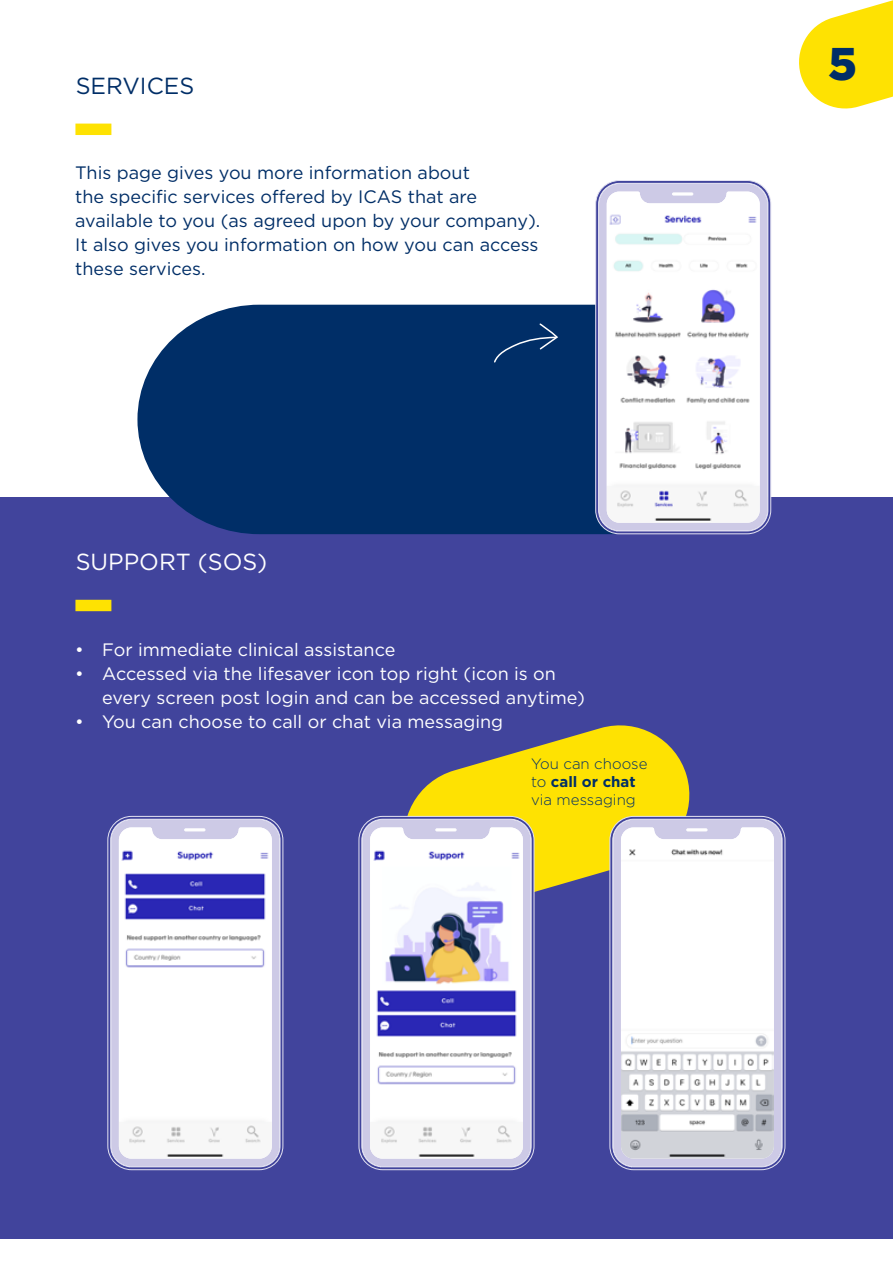
<style>
.page{position:relative;width:893px;height:1263px;background:#fff}
.page>*{position:absolute;margin:0;border:0;box-sizing:border-box;transform-origin:0 0}
.t1{font:900 45.9px "Gotham";color:#002e67}
.t2{font:23.25px "Gotham";color:#fff}
.t3{font:23.25px "Gotham";color:#002e67}
.t4{font:18px/24px "Gotham";color:#002e67}
.t5{font:18px/24px "Gotham";color:#fff}
.t6{font:300 15px/18px "Gotham";color:#002e67}
.s1{font-weight:700}
</style>
<div class="page">
<div style="left:0;top:497px;width:893px;height:742px;background:#41449c"></div>
<div style="left:75px;top:124px;width:36px;height:11px;background:#fee202"></div>
<div style="left:75px;top:600px;width:36px;height:11px;background:#fee202"></div>
<svg style="left:107px;top:816px;width:177px;height:354px"></svg>
<img style="left:119px;top:827px;width:153px;height:331px">
<svg style="left:396px;top:725px;width:301px;height:167px;fill:#fee202"></svg>
<svg style="left:358px;top:816px;width:177px;height:354px;background:#b0afd4"></svg>
<img style="left:370px;top:827px;width:153px;height:331px">
<svg style="left:609px;top:816px;width:177px;height:354px;background:#b3b1d3"></svg>
<img style="left:621px;top:827px;width:153px;height:331px">
<div style="left:137px;top:305px;width:458px;height:229px;background:#002e67"></div>
<svg style="left:595px;top:180px;width:176px;height:354px;background:#b8b7da"></svg>
<img style="left:607px;top:192px;width:153px;height:331px">
<svg style="left:493px;top:323px;width:66px;height:41px;background:#0f3a70"></svg>
<svg style="left:799px;top:0;width:94px;height:109px"></svg>
<p class="t3" style="left:76px;top:70px;width:120px">SERVICES</p>
<p class="t4" style="left:75px;top:161px;width:467px">This page gives you more information about<br>the specific services offered by ICAS that are available to you (as agreed upon by your company).<br>It also gives you information on how you can access these services.</p>
<p class="t2" style="left:76px;top:547px;width:193px">SUPPORT (SOS)</p>
<p class="t5" style="left:75px;top:637px;width:322px">• For immediate clinical assistance</p>
<p class="t5" style="left:102px;top:661px;width:484px;text-indent:-27px">• Accessed via the lifesaver icon top right (icon is on every screen post login and can be accessed anytime)</p>
<p class="t5" style="left:75px;top:709px;width:429px">• You can choose to call or chat via messaging</p>
<p class="t6" style="left:531px;top:754px;width:118px">You can choose to <span class="s1">call or chat </span>via messaging</p>
<h1 class="t1" style="left:828px;top:32px;width:30px">5</h1>
</div>
